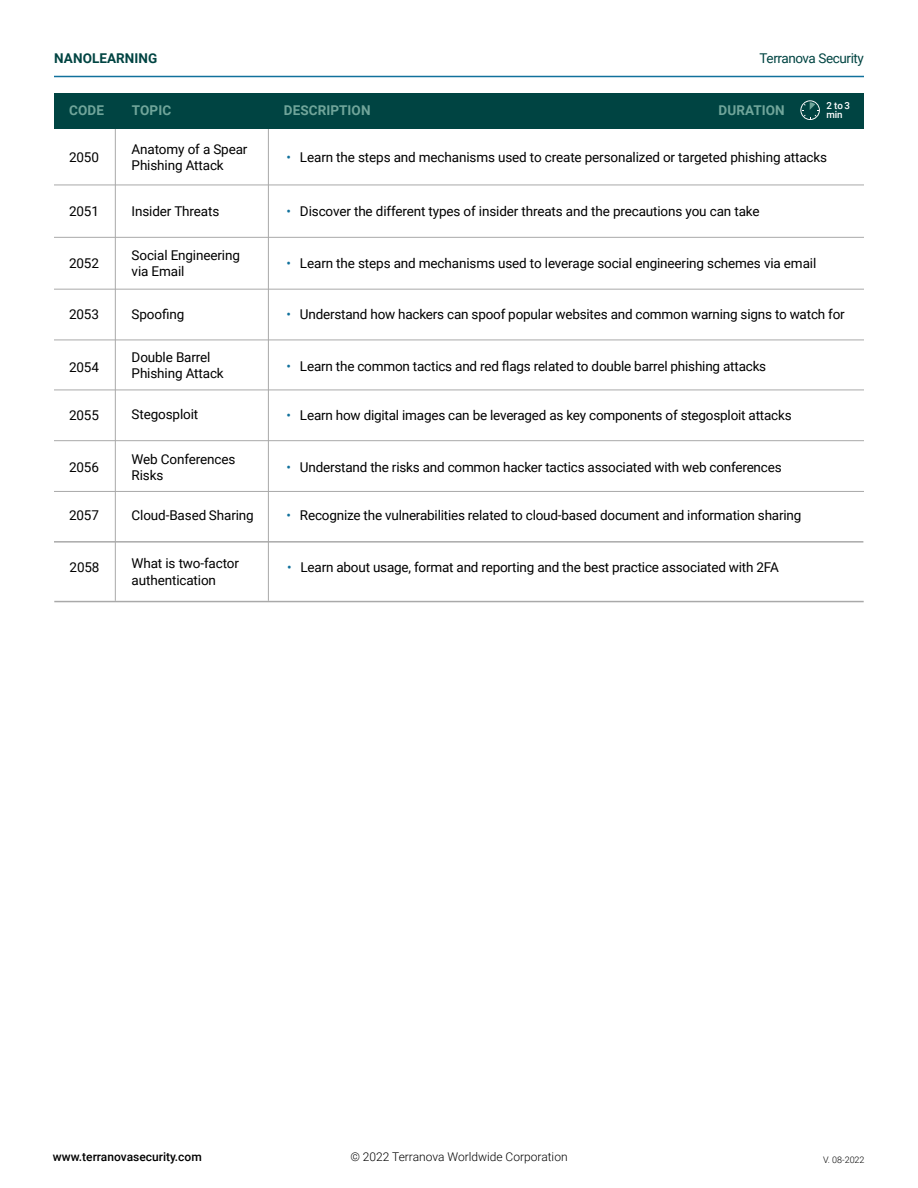
<style>
.page{position:relative;width:918px;height:1188px;background:#fff}
.page>*{position:absolute;margin:0;border:0;box-sizing:border-box;transform-origin:0 0}
.t1{font:13.5px/16.2px "Roboto";letter-spacing:-.015em;color:#000}
.t2{font:700 13.5px "Roboto";letter-spacing:.005em;color:#70a59a}
.t3{font:13.5px "Roboto";letter-spacing:-.03em;color:#004442}
.t4{font:700 13.5px "Roboto";letter-spacing:.005em;color:#004442}
.t5{font:300 12px "Roboto";color:#000}
.t6{font:500 12px "Roboto";color:#000}
.t7{font:500 9.75px/9px "Roboto";color:#fff}
.t8{font:300 9px "Roboto";color:#000}
.s1{color:#11719c}
</style>
<div class="page">
<hr style="left:54px;top:76px;width:810px;height:1px;background:#11719c">
<hr style="left:54px;top:185px;width:810px;height:1px;background:#a9a9a9">
<hr style="left:54px;top:237px;width:810px;height:1px;background:#a9a9a9">
<hr style="left:54px;top:289px;width:810px;height:1px;background:#a9a9a9">
<hr style="left:54px;top:340px;width:810px;height:1px;background:#a9a9a9">
<hr style="left:54px;top:440px;width:810px;height:1px;background:#a9a9a9">
<hr style="left:54px;top:491px;width:810px;height:1px;background:#a9a9a9">
<hr style="left:54px;top:390px;width:810px;height:1px;background:#a9a9a9">
<hr style="left:115px;top:126px;width:1px;height:475px;background:#a9a9a9">
<hr style="left:268px;top:126px;width:1px;height:475px;background:#a9a9a9">
<hr style="left:54px;top:541px;width:809px;height:2px;background:#a9a9a9">
<div style="left:54px;top:93px;width:810px;height:36px;background:#004442"></div>
<svg style="left:800px;top:100px;width:20px;height:20px"></svg>
<hr style="left:54px;top:601px;width:810px;height:1px;background:#a9a9a9">
<p class="t4" style="left:54px;top:48px;width:105px">NANOLEARNING</p>
<p class="t3" style="left:760px;top:48px;width:106px">Terranova Security</p>
<p class="t2" style="left:69px;top:101px;width:36px">CODE</p>
<p class="t2" style="left:132px;top:101px;width:41px">TOPIC</p>
<p class="t2" style="left:284px;top:101px;width:88px">DESCRIPTION</p>
<p class="t2" style="left:719px;top:101px;width:68px">DURATION</p>
<p class="t7" style="left:826px;top:100px;width:25px">2 to 3 min</p>
<p class="t1" style="left:69px;top:149px;width:31px">2050</p>
<p class="t1" style="left:132px;top:140px;width:117px">Anatomy of a Spear<br>Phishing Attack</p>
<p class="t1" style="left:286px;top:149px;width:542px"><span class="s1">•</span> Learn the steps and mechanisms used to create personalized or targeted phishing attacks</p>
<p class="t1" style="left:69px;top:203px;width:31px">2051</p>
<p class="t1" style="left:286px;top:203px;width:475px"><span class="s1">•</span> Discover the different types of insider threats and the precautions you can take</p>
<p class="t1" style="left:286px;top:255px;width:531px"><span class="s1">•</span> Learn the steps and mechanisms used to leverage social engineering schemes via email</p>
<p class="t1" style="left:286px;top:306px;width:560px"><span class="s1">•</span> Understand how hackers can spoof popular websites and common warning signs to watch for</p>
<p class="t1" style="left:132px;top:203px;width:89px">Insider Threats</p>
<p class="t1" style="left:132px;top:246px;width:110px">Social Engineering via Email</p>
<p class="t1" style="left:132px;top:305px;width:54px">Spoofing</p>
<p class="t1" style="left:69px;top:255px;width:31px">2052</p>
<p class="t1" style="left:69px;top:306px;width:31px">2053</p>
<p class="t1" style="left:69px;top:359px;width:31px">2054</p>
<p class="t1" style="left:69px;top:406px;width:31px">2055</p>
<p class="t1" style="left:132px;top:349px;width:94px">Double Barrel<br>Phishing Attack</p>
<p class="t1" style="left:132px;top:406px;width:68px">Stegosploit</p>
<p class="t1" style="left:286px;top:357px;width:481px"><span class="s1">•</span> Learn the common tactics and red flags related to double barrel phishing attacks</p>
<p class="t1" style="left:286px;top:406px;width:507px"><span class="s1">•</span> Learn how digital images can be leveraged as key components of stegosploit attacks</p>
<p class="t1" style="left:69px;top:459px;width:31px">2056</p>
<p class="t1" style="left:132px;top:450px;width:105px">Web Conferences<br>Risks</p>
<p class="t1" style="left:286px;top:459px;width:497px"><span class="s1">•</span> Understand the risks and common hacker tactics associated with web conferences</p>
<p class="t1" style="left:286px;top:507px;width:516px"><span class="s1">•</span> Recognize the vulnerabilities related to cloud-based document and information sharing</p>
<p class="t1" style="left:132px;top:507px;width:124px">Cloud-Based Sharing</p>
<p class="t1" style="left:69px;top:507px;width:31px">2057</p>
<p class="t1" style="left:70px;top:558px;width:31px">2058</p>
<p class="t1" style="left:132px;top:555px;width:109px">What is two-factor authentication</p>
<p class="t1" style="left:287px;top:558px;width:493px"><span class="s1">•</span> Learn about usage, format and reporting and the best practice associated with 2FA</p>
<p class="t6" style="left:53px;top:1149px;width:150px">www.terranovasecurity.com</p>
<p class="t5" style="left:350px;top:1149px;width:219px">© 2022 Terranova Worldwide Corporation</p>
<p class="t8" style="left:823px;top:1153px;width:43px">V. 08-2022</p>
</div>
